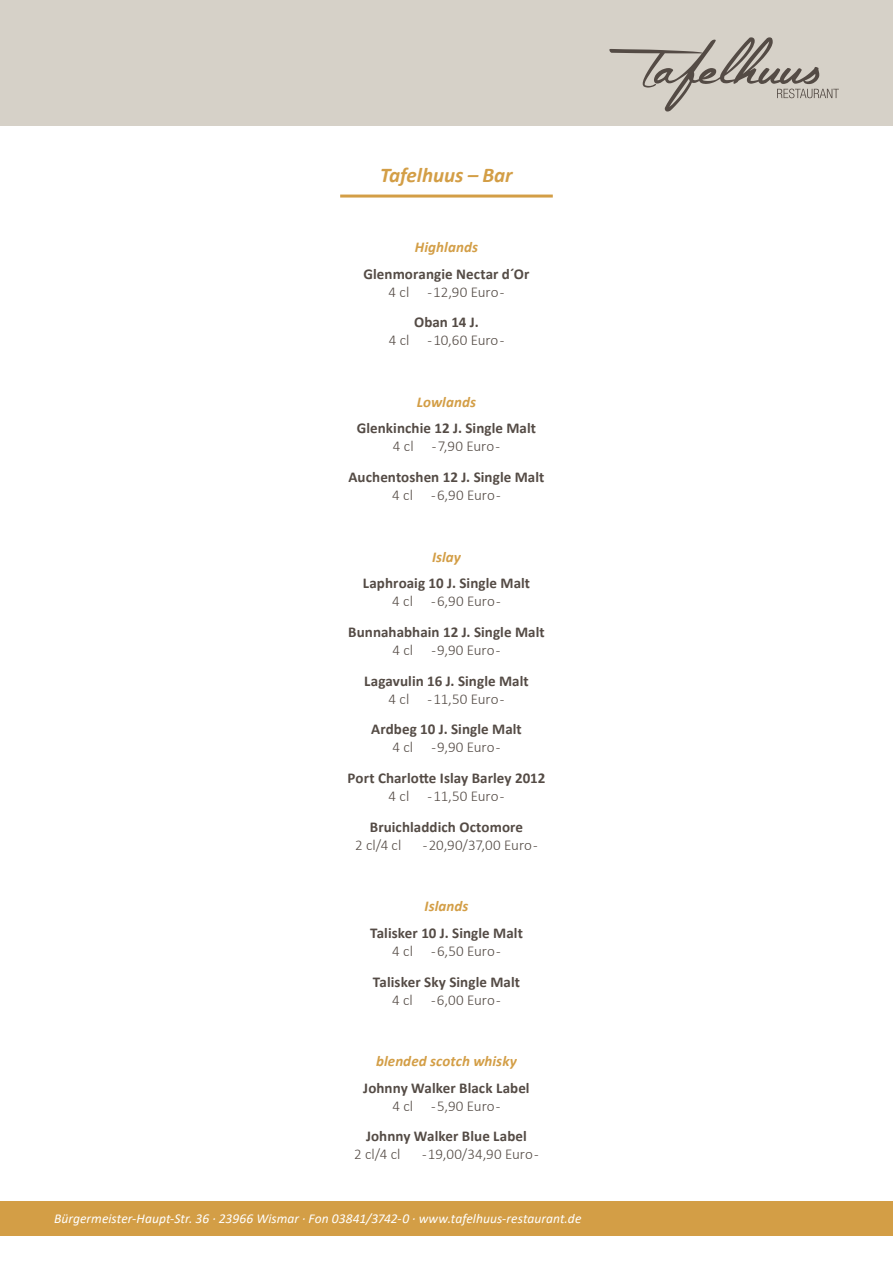
<style>
.page{position:relative;width:893px;height:1263px;background:#fff}
.page>*{position:absolute;margin:0;border:0;box-sizing:border-box;transform-origin:0 0}
.t1{font:italic 700 21px "Calibri";color:#d39e46}
.t2{font:700 15px "Calibri";letter-spacing:.005em;color:#544b45}
.t3{font:300 15px "Calibri";color:#544b45}
.t4{font:italic 700 15px "Calibri";letter-spacing:.005em;color:#d39e46}
.t5{font:italic 13.5px "Calibri";letter-spacing:.005em;color:#fff}
</style>
<div class="page">
<div style="left:0;top:0;width:893px;height:125px;background:#d6d1c8"></div>
<svg style="left:609px;top:37px;width:230px;height:75px"></svg>
<hr style="left:340px;top:195px;width:213px;height:3px;background:#d39e46">
<div style="left:0;top:1201px;width:893px;height:35px;background:#d39e46"></div>
<h1 class="t1" style="left:380px;top:160px;width:134px">Tafelhuus – Bar</h1>
<p class="t4" style="left:415px;top:236px;width:65px">Highlands</p>
<p class="t2" style="left:363px;top:263px;width:167px">Glenmorangie Nectar d´Or</p>
<p class="t3" style="left:389px;top:282px;width:117px">4 cl - 12,90 Euro -</p>
<p class="t2" style="left:414px;top:312px;width:66px">Oban 14 J.</p>
<p class="t3" style="left:389px;top:331px;width:117px">4 cl - 10,60 Euro -</p>
<p class="t4" style="left:417px;top:391px;width:61px">Lowlands</p>
<p class="t2" style="left:357px;top:418px;width:181px">Glenkinchie 12 J. Single Malt</p>
<p class="t3" style="left:393px;top:437px;width:109px">4 cl - 7,90 Euro -</p>
<p class="t2" style="left:349px;top:466px;width:197px">Auchentoshen 12 J. Single Malt</p>
<p class="t3" style="left:392px;top:486px;width:110px">4 cl - 6,90 Euro -</p>
<p class="t4" style="left:432px;top:546px;width:30px">Islay</p>
<p class="t2" style="left:363px;top:572px;width:169px">Laphroaig 10 J. Single Malt</p>
<p class="t3" style="left:392px;top:592px;width:110px">4 cl - 6,90 Euro -</p>
<p class="t2" style="left:348px;top:621px;width:198px">Bunnahabhain 12 J. Single Malt</p>
<p class="t3" style="left:392px;top:641px;width:109px">4 cl - 9,90 Euro -</p>
<p class="t2" style="left:364px;top:670px;width:166px">Lagavulin 16 J. Single Malt</p>
<p class="t3" style="left:389px;top:689px;width:117px">4 cl - 11,50 Euro -</p>
<p class="t2" style="left:371px;top:719px;width:152px">Ardbeg 10 J. Single Malt</p>
<p class="t3" style="left:392px;top:738px;width:109px">4 cl - 9,90 Euro -</p>
<p class="t2" style="left:348px;top:767px;width:199px">Port Charlotte Islay Barley 2012</p>
<p class="t3" style="left:389px;top:787px;width:117px">4 cl - 11,50 Euro -</p>
<p class="t2" style="left:370px;top:816px;width:155px">Bruichladdich Octomore</p>
<p class="t3" style="left:355px;top:836px;width:48px">2 cl/4 cl</p>
<p class="t3" style="left:423px;top:836px;width:116px">- 20,90/37,00 Euro -</p>
<p class="t4" style="left:424px;top:896px;width:45px">Islands</p>
<p class="t2" style="left:370px;top:922px;width:154px">Talisker 10 J. Single Malt</p>
<p class="t3" style="left:392px;top:942px;width:110px">4 cl - 6,50 Euro -</p>
<p class="t2" style="left:373px;top:971px;width:149px">Talisker Sky Single Malt</p>
<p class="t3" style="left:392px;top:990px;width:110px">4 cl - 6,00 Euro -</p>
<p class="t4" style="left:376px;top:1050px;width:142px">blended scotch whisky</p>
<p class="t2" style="left:363px;top:1077px;width:168px">Johnny Walker Black Label</p>
<p class="t3" style="left:392px;top:1096px;width:110px">4 cl - 5,90 Euro -</p>
<p class="t2" style="left:366px;top:1126px;width:162px">Johnny Walker Blue Label</p>
<p class="t3" style="left:354px;top:1145px;width:48px">2 cl/4 cl</p>
<p class="t3" style="left:422px;top:1145px;width:118px">- 19,00/34,90 Euro -</p>
<p class="t5" style="left:54px;top:1209px;width:529px">Bürgermeister-Haupt-Str. 36 · 23966 Wismar · Fon 03841/3742-0 · www.tafelhuus-restaurant.de</p>
</div>
